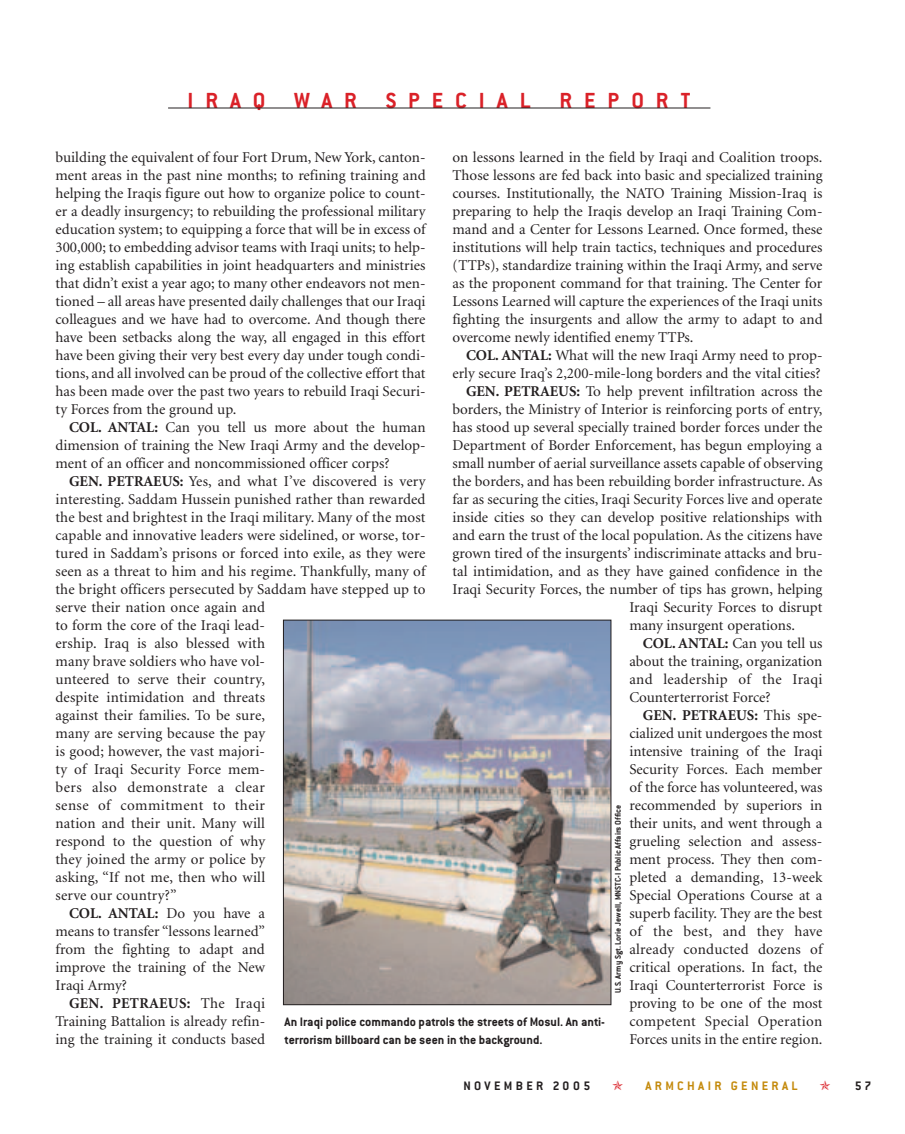
<style>
.page{position:relative;width:905px;height:1134px;background:#fff}
.page>*{position:absolute;margin:0;border:0;box-sizing:border-box;transform-origin:0 0}
.t1{font:700 24px "Conduit ITC";letter-spacing:.5em;color:#da2128}
.t2{font:15px/18px "Minion";color:#231f20;text-align:justify}
.t3{font:15px "Minion";letter-spacing:.02em;color:#231f20}
.t4{font:15px "Minion";letter-spacing:.03em;color:#231f20}
.t5{font:700 15px "Minion";color:#231f20}
.t6{font:700 15px "Minion";letter-spacing:.02em;color:#231f20}
.t7{font:700 13.5px/18px "Conduit ITC";color:#231f20}
.t8{font:700 13.5px "Conduit ITC";letter-spacing:.25em;color:#c48a0c}
.t9{font:700 13.5px "Conduit ITC";letter-spacing:.25em;color:#231f20}
.t10{font:700 9px "Conduit ITC";color:#231f20}
.s1{font-weight:700}
.s2{font-weight:400}
</style>
<div class="page">
<hr style="left:168px;top:108px;width:542px;height:1px;background:#231f20">
<img style="left:285px;top:622px;width:324px;height:381px">
<div style="left:283px;top:620px;width:328px;height:385px;border:1px solid #231f20"></div>
<h1 class="t1" style="left:188px;top:93px;width:504px">IRAQ WAR SPECIAL REPORT</h1>
<p class="t2" style="left:452px;top:149px;width:371px">on lessons learned in the field by Iraqi and Coalition troops.<br>Those lessons are fed back into basic and specialized training courses. Institutionally, the NATO Training Mission-Iraq is preparing to help the Iraqis develop an Iraqi Training Com&shy;mand and a Center for Lessons Learned. Once formed, these institutions will help train tactics, techniques and procedures (TTPs), standardize training within the Iraqi Army, and serve as the proponent command for that training. The Center for Lessons Learned will capture the experiences of the Iraqi units fighting the insurgents and allow the army to adapt to and overcome newly identified enemy TTPs.</p>
<p class="t2" style="left:466px;top:347px;width:358px"><span class="s1">COL. ANTAL:</span> What will the new Iraqi Army need to prop-</p>
<p class="t2" style="left:452px;top:365px;width:369px">erly secure Iraq’s 2,200-mile-long borders and the vital cities?</p>
<p class="t2" style="left:466px;top:383px;width:358px"><span class="s1">GEN. PETRAEUS:</span> To help prevent infiltration across the</p>
<p class="t2" style="left:452px;top:401px;width:371px">borders, the Ministry of Interior is reinforcing ports of entry,</p>
<p class="t2" style="left:452px;top:419px;width:371px">has stood up several specially trained border forces under the</p>
<p class="t2" style="left:452px;top:437px;width:371px">Department of Border Enforcement, has begun employing a</p>
<p class="t2" style="left:452px;top:455px;width:371px">small number of aerial surveillance assets capable of observing</p>
<p class="t2" style="left:452px;top:473px;width:371px">the borders, and has been rebuilding border infrastructure. As</p>
<p class="t2" style="left:452px;top:491px;width:371px">far as securing the cities, Iraqi Security Forces live and operate</p>
<p class="t2" style="left:452px;top:509px;width:371px">inside cities so they can develop positive relationships with</p>
<p class="t2" style="left:452px;top:527px;width:371px">and earn the trust of the local population. As the citizens have</p>
<p class="t2" style="left:452px;top:545px;width:371px">grown tired of the insurgents’ indiscriminate attacks and bru-</p>
<p class="t2" style="left:452px;top:563px;width:371px">tal intimidation, and as they have gained confidence in the</p>
<p class="t2" style="left:452px;top:581px;width:371px">Iraqi Security Forces, the number of tips has grown, helping</p>
<p class="t2" style="left:629px;top:599px;width:195px">Iraqi Security Forces to disrupt</p>
<p class="t2" style="left:629px;top:617px;width:167px">many insurgent operations.</p>
<p class="t2" style="left:643px;top:635px;width:181px"><span class="s1">COL. ANTAL:</span> Can you tell us</p>
<p class="t2" style="left:629px;top:653px;width:195px">about the training, organization</p>
<p class="t3" style="left:629px;top:673px;width:195px">and leadership of the Iraqi</p>
<p class="t2" style="left:629px;top:689px;width:143px">Counterterrorist Force?</p>
<p class="t5" style="left:643px;top:709px;width:181px">GEN. PETRAEUS: <span class="s2">This spe-</span></p>
<p class="t2" style="left:629px;top:725px;width:195px">cialized unit undergoes the most</p>
<p class="t2" style="left:629px;top:743px;width:195px">intensive training of the Iraqi</p>
<p class="t2" style="left:629px;top:761px;width:195px">Security Forces. Each member</p>
<p class="t2" style="left:629px;top:779px;width:195px">of the force has volunteered, was</p>
<p class="t2" style="left:629px;top:797px;width:195px">recommended by superiors in</p>
<p class="t2" style="left:629px;top:815px;width:195px">their units, and went through a</p>
<p class="t2" style="left:629px;top:833px;width:194px">grueling selection and assess-</p>
<p class="t2" style="left:629px;top:851px;width:195px">ment process. They then com-</p>
<p class="t2" style="left:629px;top:869px;width:195px">pleted a demanding, 13-week</p>
<p class="t2" style="left:629px;top:887px;width:195px">Special Operations Course at a</p>
<p class="t2" style="left:629px;top:905px;width:195px">superb facility. They are the best</p>
<p class="t3" style="left:629px;top:925px;width:195px">of the best, and they have</p>
<p class="t2" style="left:629px;top:941px;width:195px">already conducted dozens of</p>
<p class="t2" style="left:629px;top:959px;width:195px">critical operations. In fact, the</p>
<p class="t2" style="left:629px;top:977px;width:195px">Iraqi Counterterrorist Force is</p>
<p class="t2" style="left:629px;top:995px;width:194px">proving to be one of the most</p>
<p class="t3" style="left:629px;top:1015px;width:194px">competent Special Operation</p>
<p class="t2" style="left:629px;top:1031px;width:194px">Forces units in the entire region.</p>
<p class="t2" style="left:56px;top:149px;width:371px">building the equivalent of four Fort Drum, New York, canton&shy;ment areas in the past nine months; to refining training and helping the Iraqis figure out how to organize police to count&shy;er a deadly insurgency; to rebuilding the professional military education system; to equipping a force that will be in excess of 300,000; to embedding advisor teams with Iraqi units; to help&shy;ing establish capabilities in joint headquarters and ministries that didn’t exist a year ago; to many other endeavors not men&shy;tioned – all areas have presented daily challenges that our Iraqi colleagues and we have had to overcome. And though there have been setbacks along the way, all engaged in this effort have been giving their very best every day under tough condi&shy;tions, and all involved can be proud of the collective effort that has been made over the past two years to rebuild Iraqi Securi&shy;ty Forces from the ground up.</p>
<p class="t2" style="left:56px;top:419px;width:371px;text-indent:14px"><span class="s1">COL. ANTAL:</span> Can you tell us more about the human dimension of training the New Iraqi Army and the develop&shy;ment of an officer and noncommissioned officer corps?</p>
<p class="t2" style="left:69px;top:473px;width:358px"><span class="s1">GEN. PETRAEUS:</span> Yes, and what I’ve discovered is very</p>
<p class="t2" style="left:56px;top:491px;width:371px">interesting. Saddam Hussein punished rather than rewarded</p>
<p class="t2" style="left:56px;top:509px;width:371px">the best and brightest in the Iraqi military. Many of the most</p>
<p class="t2" style="left:56px;top:527px;width:371px">capable and innovative leaders were sidelined, or worse, tor-</p>
<p class="t2" style="left:56px;top:545px;width:371px">tured in Saddam’s prisons or forced into exile, as they were</p>
<p class="t2" style="left:56px;top:563px;width:371px">seen as a threat to him and his regime. Thankfully, many of</p>
<p class="t2" style="left:56px;top:581px;width:371px">the bright officers persecuted by Saddam have stepped up to</p>
<p class="t2" style="left:56px;top:599px;width:211px">serve their nation once again and</p>
<p class="t2" style="left:56px;top:617px;width:211px">to form the core of the Iraqi lead-</p>
<p class="t2" style="left:56px;top:635px;width:211px">ership. Iraq is also blessed with</p>
<p class="t2" style="left:55px;top:653px;width:211px">many brave soldiers who have vol-</p>
<p class="t2" style="left:55px;top:671px;width:211px">unteered to serve their country,</p>
<p class="t2" style="left:55px;top:689px;width:211px">despite intimidation and threats</p>
<p class="t2" style="left:55px;top:707px;width:211px">against their families. To be sure,</p>
<p class="t2" style="left:55px;top:725px;width:211px">many are serving because the pay</p>
<p class="t2" style="left:55px;top:743px;width:211px">is good; however, the vast majori-</p>
<p class="t2" style="left:55px;top:761px;width:211px">ty of Iraqi Security Force mem-</p>
<p class="t4" style="left:55px;top:781px;width:211px">bers also demonstrate a clear</p>
<p class="t4" style="left:55px;top:799px;width:211px">sense of commitment to their</p>
<p class="t2" style="left:55px;top:815px;width:211px">nation and their unit. Many will</p>
<p class="t2" style="left:55px;top:833px;width:211px">respond to the question of why</p>
<p class="t2" style="left:55px;top:851px;width:211px">they joined the army or police by</p>
<p class="t2" style="left:55px;top:869px;width:211px">asking, “If not me, then who will</p>
<p class="t2" style="left:55px;top:887px;width:123px">serve our country?”</p>
<p class="t5" style="left:69px;top:907px;width:197px">COL. ANTAL: <span class="s2">Do you have a</span></p>
<p class="t2" style="left:56px;top:923px;width:211px">means to transfer “lessons learned”</p>
<p class="t2" style="left:56px;top:941px;width:211px">from the fighting to adapt and</p>
<p class="t2" style="left:56px;top:959px;width:211px">improve the training of the New</p>
<p class="t2" style="left:56px;top:977px;width:73px">Iraqi Army?</p>
<p class="t6" style="left:69px;top:997px;width:197px">GEN. PETRAEUS: <span class="s2">The Iraqi</span></p>
<p class="t2" style="left:56px;top:1013px;width:211px">Training Battalion is already refin-</p>
<p class="t2" style="left:56px;top:1031px;width:211px">ing the training it conducts based</p>
<p class="t10" style="left:615px;top:993px;width:190px;rotate:-90deg">U.S. Army Sgt. Lorie Jewell, MNSTC-I Public Affairs Office</p>
<p class="t7" style="left:284px;top:1014px;width:322px">An Iraqi police commando patrols the streets of Mosul. An anti&shy;terrorism billboard can be seen in the background.</p>
<p class="t9" style="left:463px;top:1081px;width:128px">NOVEMBER 2005</p>
<p class="t8" style="left:645px;top:1081px;width:154px">ARMCHAIR GENERAL</p>
<p class="t7" style="left:854px;top:1078px;width:18px">57</p>
</div>
